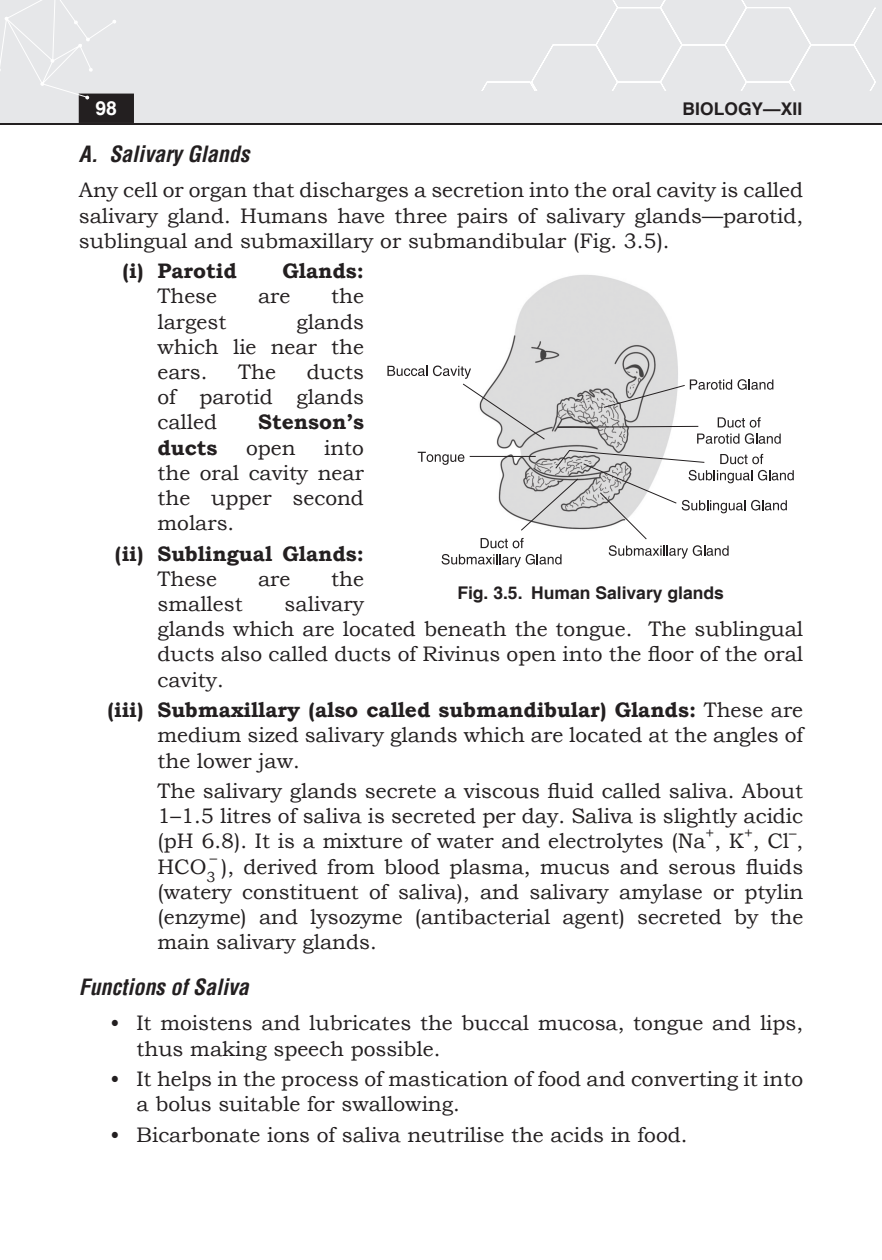
<style>
.page{position:relative;width:882px;height:1260px;background:#fff}
.page>*{position:absolute;margin:0;border:0;box-sizing:border-box;transform-origin:0 0}
.Heading_3{font:italic 700 condensed 21.88px "Helvetica";color:#231f20}
.indent_1{font:21px/25.2px "Bookman Old Style";color:#231f20;text-align:justify}
.Body_text{font:21px/25.2px "Bookman Old Style";color:#231f20}
.indent_1-2{font:700 21px/25.2px "Bookman Old Style";color:#231f20}
.t1{font:700 19.25px "Helvetica";color:#fff}
.Fig_caption{font:700 17.5px "Helvetica";color:#231f20}
.indent_1-3{font:14.7px "Bookman Old Style";color:#231f20}
.s1{font-weight:400}
.s2{font-weight:700}
</style>
<div class="page">
<div style="left:0;top:0;width:882px;height:124px;background:#e6e7e9"></div>
<hr style="left:0;top:124px;width:882px;height:1px;background:#231f20">
<svg style="left:482px;top:0;width:394px;height:90px"></svg>
<div style="left:80px;top:94px;width:53px;height:28px;background:#231f20"></div>
<div style="left:79px;top:94px;width:55px;height:29px;border:2px solid #231f20"></div>
<svg style="left:0;top:0;width:116px;height:100px"></svg>
<img style="left:503px;top:275px;width:175px;height:91px">
<svg style="left:387px;top:366px;width:407px;height:201px"></svg>
<p class="t1" style="left:95px;top:96px;width:23px">98</p>
<p class="Fig_caption" style="left:683px;top:98px;width:121px">BIOLOGY—XII</p>
<p class="Heading_3" style="left:79px;top:139px;width:172px">A. Salivary Glands</p>
<p class="Body_text" style="left:79px;top:178px;width:726px;text-align:justify">Any cell or organ that discharges a secretion into the oral cavity is called salivary gland. Humans have three pairs of salivary glands—parotid, sublingual and submaxillary or submandibular (Fig. 3.5).</p>
<p class="indent_1-2" style="left:123px;top:258px;width:116px">(i) Parotid</p>
<p class="indent_1-2" style="left:283px;top:258px;width:83px">Glands:</p>
<p class="indent_1" style="left:158px;top:284px;width:61px">These</p>
<p class="indent_1" style="left:258px;top:284px;width:34px">are</p>
<p class="indent_1" style="left:331px;top:284px;width:34px">the</p>
<p class="indent_1" style="left:158px;top:309px;width:70px">largest</p>
<p class="indent_1" style="left:158px;top:309px;width:208px;text-indent:139px">glands which lie near the ears.</p>
<p class="indent_1" style="left:158px;top:359px;width:208px;text-indent:149px">ducts of parotid glands called</p>
<p class="indent_1" style="left:238px;top:359px;width:39px">The</p>
<p class="indent_1-2" style="left:258px;top:409px;width:107px">Stenson’s</p>
<p class="indent_1-2" style="left:158px;top:435px;width:62px">ducts</p>
<p class="indent_1" style="left:246px;top:435px;width:51px">open</p>
<p class="indent_1" style="left:158px;top:435px;width:208px;text-indent:167px">into the oral cavity near the upper second molars.</p>
<p class="indent_1-2" style="left:158px;top:541px;width:208px;text-indent:-43px">(ii) Sublingual Glands:<br><span class="s1">These</span></p>
<p class="indent_1" style="left:258px;top:566px;width:34px">are</p>
<p class="indent_1" style="left:331px;top:566px;width:34px">the</p>
<p class="Fig_caption" style="left:457px;top:582px;width:268px">Fig. 3.5. Human Salivary glands</p>
<p class="indent_1" style="left:158px;top:591px;width:647px;text-align:left;text-indent:127px">salivary<br>glands which are located beneath the tongue. The sublingual ducts also called ducts of Rivinus open into the floor of the oral cavity.</p>
<p class="indent_1" style="left:157px;top:697px;width:647px;text-indent:-50px"><span class="s2">(iii) Submaxillary (also called submandibular) Glands:</span> These are medium sized salivary glands which are located at the angles of the lower jaw.</p>
<p class="indent_1" style="left:158px;top:778px;width:647px">The salivary glands secrete a viscous fluid called saliva. About 1–1.5 litres of saliva is secreted per day. Saliva is slightly acidic (pH 6.8). It is a mixture of water and electrolytes (Na , K , Cl ,</p>
<p class="indent_1" style="left:158px;top:591px;width:87px">smallest</p>
<p class="indent_1-3" style="left:706px;top:823px;width:10px">+</p>
<p class="indent_1-3" style="left:744px;top:823px;width:10px">+</p>
<p class="indent_1-3" style="left:789px;top:823px;width:9px">–</p>
<p class="indent_1" style="left:158px;top:854px;width:647px">HCO<sub>3</sub> ), derived from blood plasma, mucus and serous fluids</p>
<p class="indent_1-3" style="left:210px;top:848px;width:9px">–</p>
<p class="indent_1" style="left:158px;top:879px;width:647px">(watery constituent of saliva), and salivary amylase or ptylin (enzyme) and lysozyme (antibacterial agent) secreted by the main salivary glands.</p>
<p class="Heading_3" style="left:79px;top:972px;width:172px">Functions of Saliva</p>
<p class="Body_text" style="left:136px;top:1011px;width:668px;text-indent:-26px">• It moistens and lubricates the buccal mucosa, tongue and lips, thus making speech possible.</p>
<p class="Body_text" style="left:136px;top:1066px;width:668px;text-indent:-26px">• It helps in the process of mastication of food and converting it into a bolus suitable for swallowing.</p>
<p class="Body_text" style="left:110px;top:1122px;width:579px">• Bicarbonate ions of saliva neutrilise the acids in food.</p>
</div>
